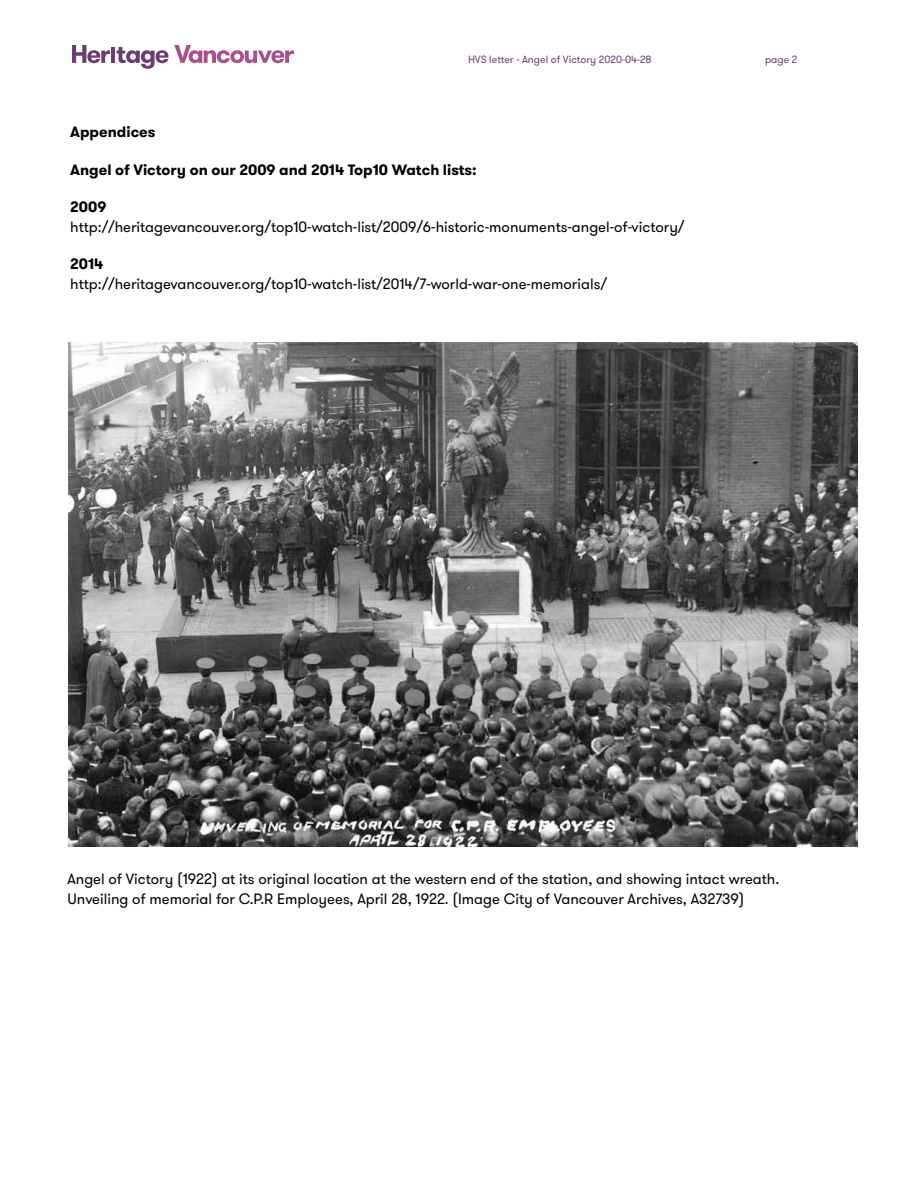
<style>
.page{position:relative;width:918px;height:1188px;background:#fff}
.page>*{position:absolute;margin:0;border:0;box-sizing:border-box;transform-origin:0 0}
.t1{font:15px/19.5px "GT Walsheim";color:#000}
.t2{font:700 15px "GT Walsheim";color:#000}
.t3{font:10.5px "GT Walsheim";color:#6d3c71}
</style>
<div class="page">
<svg style="left:72px;top:45px;width:96px;height:24px"></svg>
<svg style="left:174px;top:45px;width:120px;height:18px"></svg>
<img style="left:68px;top:342px;width:790px;height:504px">
<p class="t3" style="left:468px;top:53px;width:185px">HVS letter - Angel of Victory 2020-04-28</p>
<p class="t3" style="left:765px;top:53px;width:34px">page 2</p>
<p class="t2" style="left:70px;top:122px;width:87px">Appendices</p>
<p class="t2" style="left:70px;top:160px;width:408px">Angel of Victory on our 2009 and 2014 Top10 Watch lists:</p>
<p class="t2" style="left:70px;top:197px;width:38px">2009</p>
<p class="t1" style="left:70px;top:217px;width:616px">http://heritagevancouver.org/top10-watch-list/2009/6-historic-monuments-angel-of-victory/</p>
<p class="t2" style="left:70px;top:254px;width:35px">2014</p>
<p class="t1" style="left:70px;top:274px;width:538px">http://heritagevancouver.org/top10-watch-list/2014/7-world-war-one-memorials/</p>
<p class="t1" style="left:68px;top:870px;width:713px">Angel of Victory (1922) at its original location at the western end of the station, and showing intact wreath.<br>Unveiling of memorial for C.P.R Employees, April 28, 1922. (Image City of Vancouver Archives, A32739)</p>
</div>
